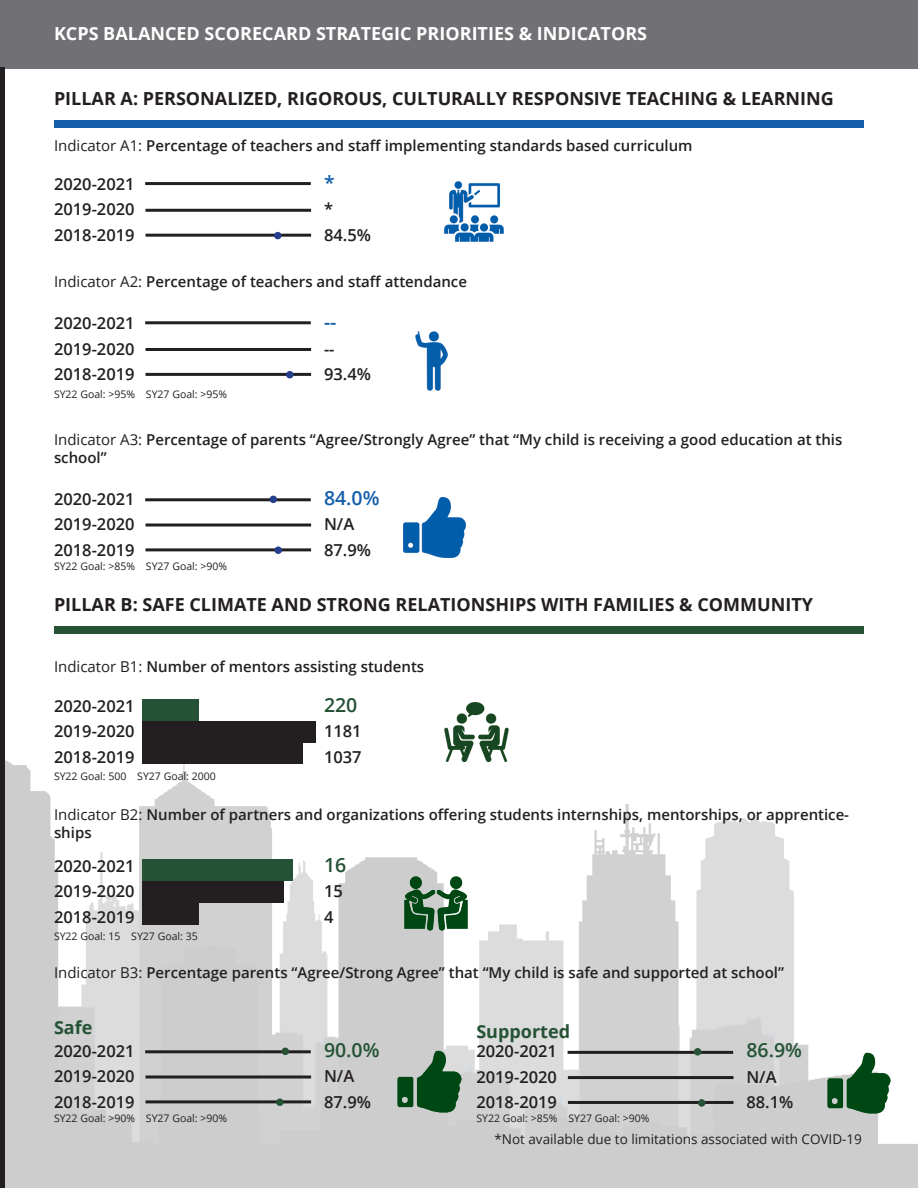
<style>
.page{position:relative;width:918px;height:1188px;background:#fff}
.page>*{position:absolute;margin:0;border:0;box-sizing:border-box;transform-origin:0 0}
.t1{font:600 19.5px "Open Sans";color:#255235}
.t2{font:600 19.5px "Open Sans";color:#135eab}
.t3{font:700 18px "Open Sans";color:#231f20}
.t4{font:700 18px "Open Sans";color:#fff}
.t5{font:700 18px "Open Sans";color:#255235}
.t6{font:600 16.5px "Open Sans";color:#231f20}
.t7{font:600 15px/18px "Open Sans";color:#231f20}
.t8{font:13.5px "Open Sans";color:#231f20}
.t9{font:10.5px "Open Sans";color:#231f20}
.s1{font-weight:400}
</style>
<div class="page">
<div style="left:0;top:0;width:918px;height:68px;background:#717074"></div>
<img style="left:5px;top:745px;width:913px;height:443px">
<div style="left:0;top:68px;width:5px;height:1120px;background:#231f20"></div>
<div style="left:54px;top:120px;width:810px;height:8px;background:#135eab"></div>
<hr style="left:145px;top:182px;width:166px;height:3px;background:#231f20">
<hr style="left:146px;top:209px;width:165px;height:3px;background:#231f20">
<hr style="left:146px;top:234px;width:165px;height:3px;background:#231f20">
<div style="left:274px;top:232px;width:8px;height:7px;background:#253f8e;border-radius:50%"></div>
<hr style="left:145px;top:498px;width:166px;height:3px;background:#231f20">
<hr style="left:146px;top:524px;width:165px;height:3px;background:#231f20">
<hr style="left:146px;top:548px;width:165px;height:3px;background:#231f20">
<div style="left:270px;top:496px;width:7px;height:7px;background:#253f8e;border-radius:50%"></div>
<div style="left:274px;top:546px;width:8px;height:8px;background:#253f8e;border-radius:50%"></div>
<hr style="left:145px;top:321px;width:166px;height:3px;background:#231f20">
<hr style="left:146px;top:348px;width:165px;height:3px;background:#231f20">
<hr style="left:146px;top:373px;width:165px;height:3px;background:#231f20">
<div style="left:286px;top:371px;width:8px;height:7px;background:#253f8e;border-radius:50%"></div>
<div style="left:54px;top:627px;width:810px;height:7px;background:#255235"></div>
<hr style="left:145px;top:1050px;width:166px;height:3px;background:#231f20">
<hr style="left:146px;top:1076px;width:165px;height:2px;background:#231f20">
<hr style="left:146px;top:1100px;width:165px;height:3px;background:#231f20">
<div style="left:282px;top:1048px;width:7px;height:7px;background:#255235;border-radius:50%"></div>
<div style="left:276px;top:1098px;width:8px;height:8px;background:#255235;border-radius:50%"></div>
<hr style="left:568px;top:1051px;width:165px;height:3px;background:#231f20">
<hr style="left:568px;top:1076px;width:166px;height:3px;background:#231f20">
<hr style="left:568px;top:1101px;width:166px;height:3px;background:#231f20">
<div style="left:698px;top:1099px;width:7px;height:8px;background:#255235;border-radius:50%"></div>
<div style="left:694px;top:1048px;width:7px;height:8px;background:#255235;border-radius:50%"></div>
<div style="left:142px;top:699px;width:57px;height:22px;background:#255235"></div>
<div style="left:142px;top:721px;width:174px;height:22px;background:#231f20"></div>
<div style="left:142px;top:742px;width:160px;height:22px;background:#231f20"></div>
<div style="left:142px;top:859px;width:151px;height:22px;background:#255235"></div>
<div style="left:142px;top:881px;width:142px;height:22px;background:#231f20"></div>
<div style="left:142px;top:903px;width:57px;height:22px;background:#231f20"></div>
<img style="left:445px;top:182px;width:59px;height:60px">
<img style="left:416px;top:331px;width:31px;height:60px">
<img style="left:403px;top:498px;width:62px;height:59px">
<img style="left:445px;top:702px;width:63px;height:59px">
<img style="left:404px;top:877px;width:64px;height:53px">
<img style="left:398px;top:1050px;width:64px;height:62px">
<img style="left:827px;top:1052px;width:64px;height:62px">
<p class="t4" style="left:54px;top:21px;width:595px">KCPS BALANCED SCORECARD STRATEGIC PRIORITIES &amp; INDICATORS</p>
<p class="t3" style="left:54px;top:85px;width:781px">PILLAR A: PERSONALIZED, RIGOROUS, CULTURALLY RESPONSIVE TEACHING &amp; LEARNING</p>
<p class="t7" style="left:54px;top:136px;width:640px"><span class="s1">Indicator A1:</span> Percentage of teachers and staff implementing standards based curriculum</p>
<p class="t6" style="left:54px;top:172px;width:82px">2020-2021</p>
<p class="t2" style="left:324px;top:169px;width:12px">*</p>
<p class="t6" style="left:54px;top:198px;width:82px">2019-2020</p>
<p class="t6" style="left:324px;top:198px;width:11px">*</p>
<p class="t6" style="left:54px;top:223px;width:82px">2018-2019</p>
<p class="t6" style="left:324px;top:223px;width:49px">84.5%</p>
<p class="t7" style="left:54px;top:273px;width:415px"><span class="s1">Indicator A2:</span> Percentage of teachers and staff attendance</p>
<p class="t6" style="left:54px;top:312px;width:82px">2020-2021</p>
<p class="t2" style="left:324px;top:309px;width:14px">--</p>
<p class="t6" style="left:54px;top:337px;width:82px">2019-2020</p>
<p class="t6" style="left:324px;top:337px;width:12px">--</p>
<p class="t6" style="left:54px;top:363px;width:82px">2018-2019</p>
<p class="t6" style="left:324px;top:363px;width:49px">93.4%</p>
<p class="t9" style="left:54px;top:387px;width:175px">SY22 Goal: &gt;95% SY27 Goal: &gt;95%</p>
<p class="t7" style="left:54px;top:430px;width:790px"><span class="s1">Indicator A3:</span> Percentage of parents “Agree/Strongly Agree” that “My child is receiving a good education at this school”</p>
<p class="t6" style="left:54px;top:487px;width:82px">2020-2021</p>
<p class="t2" style="left:324px;top:484px;width:57px">84.0%</p>
<p class="t6" style="left:54px;top:513px;width:82px">2019-2020</p>
<p class="t6" style="left:324px;top:513px;width:32px">N/A</p>
<p class="t6" style="left:54px;top:538px;width:82px">2018-2019</p>
<p class="t6" style="left:324px;top:538px;width:49px">87.9%</p>
<p class="t9" style="left:54px;top:559px;width:175px">SY22 Goal: &gt;85% SY27 Goal: &gt;90%</p>
<p class="t3" style="left:54px;top:592px;width:761px">PILLAR B: SAFE CLIMATE AND STRONG RELATIONSHIPS WITH FAMILIES &amp; COMMUNITY</p>
<p class="t7" style="left:54px;top:658px;width:372px"><span class="s1">Indicator B1:</span> Number of mentors assisting students</p>
<p class="t6" style="left:54px;top:694px;width:82px">2020-2021</p>
<p class="t1" style="left:324px;top:691px;width:35px">220</p>
<p class="t6" style="left:54px;top:720px;width:82px">2019-2020</p>
<p class="t6" style="left:324px;top:720px;width:39px">1181</p>
<p class="t6" style="left:54px;top:745px;width:82px">2018-2019</p>
<p class="t6" style="left:324px;top:745px;width:39px">1037</p>
<p class="t9" style="left:54px;top:769px;width:163px">SY22 Goal: 500 SY27 Goal: 2000</p>
<p class="t7" style="left:54px;top:805px;width:797px"><span class="s1">Indicator B2:</span> Number of partners and organizations offering students internships, mentorships, or apprentice&shy;ships</p>
<p class="t6" style="left:54px;top:854px;width:82px">2020-2021</p>
<p class="t1" style="left:324px;top:851px;width:24px">16</p>
<p class="t6" style="left:54px;top:880px;width:82px">2019-2020</p>
<p class="t6" style="left:324px;top:880px;width:20px">15</p>
<p class="t6" style="left:54px;top:905px;width:82px">2018-2019</p>
<p class="t6" style="left:324px;top:905px;width:11px">4</p>
<p class="t9" style="left:54px;top:929px;width:145px">SY22 Goal: 15 SY27 Goal: 35</p>
<p class="t7" style="left:54px;top:964px;width:732px"><span class="s1">Indicator B3:</span> Percentage parents “Agree/Strong Agree” that “My child is safe and supported at school”</p>
<p class="t5" style="left:54px;top:1015px;width:40px">Safe</p>
<p class="t5" style="left:476px;top:1019px;width:95px">Supported</p>
<p class="t6" style="left:54px;top:1039px;width:82px">2020-2021</p>
<p class="t1" style="left:324px;top:1036px;width:57px">90.0%</p>
<p class="t6" style="left:54px;top:1065px;width:82px">2019-2020</p>
<p class="t6" style="left:324px;top:1065px;width:32px">N/A</p>
<p class="t6" style="left:54px;top:1090px;width:82px">2018-2019</p>
<p class="t6" style="left:324px;top:1090px;width:49px">87.9%</p>
<p class="t6" style="left:476px;top:1040px;width:82px">2020-2021</p>
<p class="t1" style="left:746px;top:1037px;width:57px">86.9%</p>
<p class="t6" style="left:476px;top:1065px;width:82px">2019-2020</p>
<p class="t6" style="left:746px;top:1065px;width:32px">N/A</p>
<p class="t6" style="left:476px;top:1091px;width:82px">2018-2019</p>
<p class="t6" style="left:746px;top:1091px;width:49px">88.1%</p>
<p class="t9" style="left:54px;top:1111px;width:175px">SY22 Goal: &gt;90% SY27 Goal: &gt;90%</p>
<p class="t9" style="left:476px;top:1111px;width:175px">SY22 Goal: &gt;85% SY27 Goal: &gt;90%</p>
<p class="t8" style="left:494px;top:1130px;width:369px">*Not available due to limitations associated with COVID-19</p>
</div>
